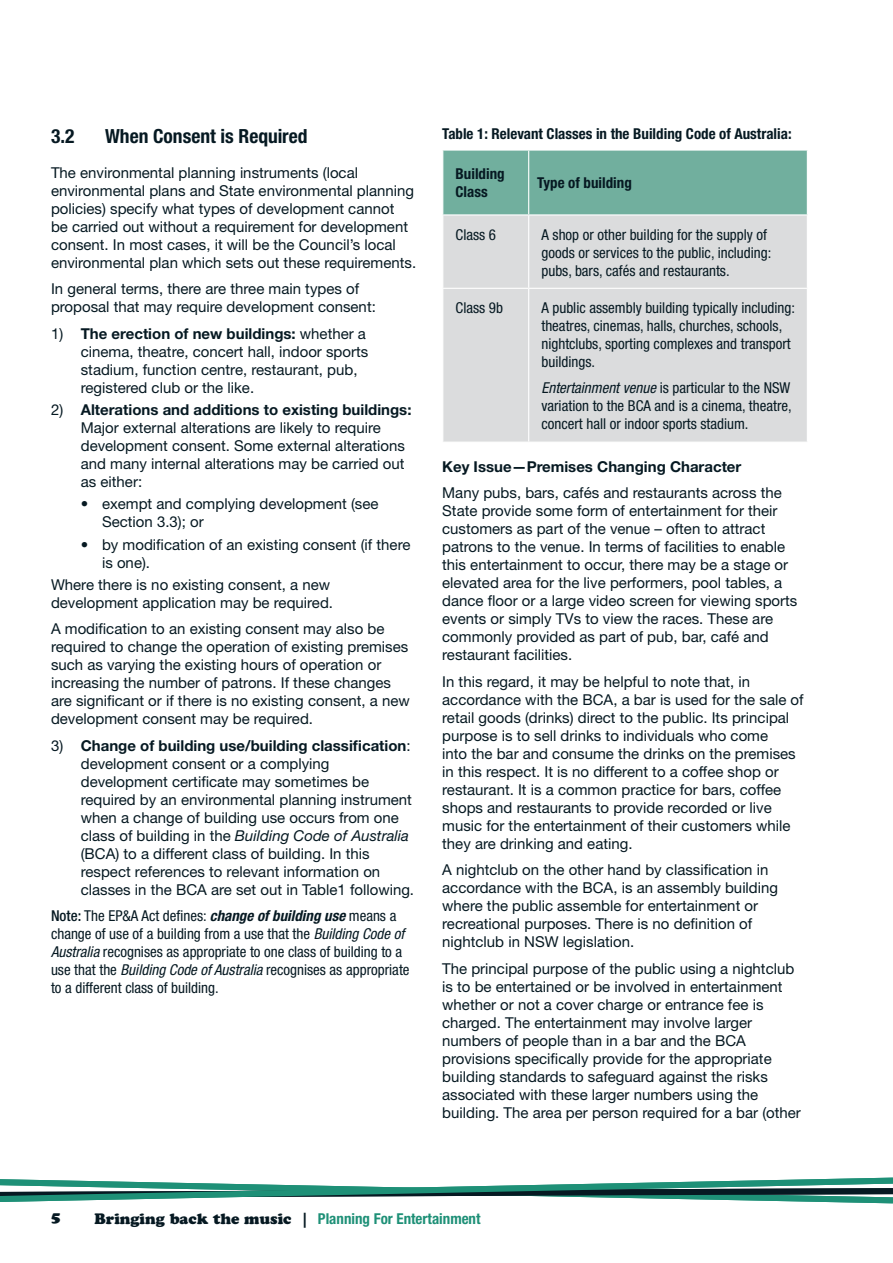
<style>
.page{position:relative;width:893px;height:1263px;background:#fff}
.page>*{position:absolute;margin:0;border:0;box-sizing:border-box;transform-origin:0 0}
.t1{font:700 condensed 19.5px "Helvetica Neue";color:#061922}
.t2{font:15px/18px "Helvetica Neue";color:#061922}
.t3{font:condensed 15px/18px "Helvetica Neue";color:#061922}
.t4{font:700 condensed 15px/18px "Helvetica Neue";color:#061922}
.t5{font:700 condensed 15px "Helvetica Neue";color:#1e9077}
.t6{font:700 15px "Helvetica Neue";color:#061922}
.t7{font:15px "Cooper Black Std";color:#061922}
.s1{font-weight:700}
.s2{font-style:italic}
.s3{font-weight:500}
.s4{font-weight:700;font-style:italic}
.s5{font-family:"Cooper Black Std";font-weight:400;font-stretch:normal;color:#061922}
</style>
<div class="page">
<svg style="left:0;top:1177px;width:893px;height:27px"></svg>
<div style="left:443px;top:151px;width:364px;height:63px;background:#71af9e"></div>
<div style="left:443px;top:215px;width:364px;height:227px;background:#dbdcdd"></div>
<hr style="left:528px;top:215px;width:1px;height:73px;background:#fff">
<hr style="left:442px;top:288px;width:87px;height:1px;background:#fff">
<hr style="left:529px;top:288px;width:279px;height:1px;background:#fff">
<hr style="left:528px;top:289px;width:1px;height:153px;background:#fff">
<hr style="left:528px;top:151px;width:1px;height:63px;background:#fff">
<h1 class="t1" style="left:51px;top:124px;width:25px">3.2</h1>
<h1 class="t1" style="left:105px;top:124px;width:204px">When Consent is Required</h1>
<p class="t2" style="left:51px;top:163px;width:367px">The environmental planning instruments (local environmental plans and State environmental planning policies) specify what types of development cannot<br>be carried out without a requirement for development consent. In most cases, it will be the Council’s local environmental plan which sets out these requirements.</p>
<p class="t2" style="left:51px;top:280px;width:326px">In general terms, there are three main types of proposal that may require development consent:</p>
<p class="t2" style="left:81px;top:324px;width:289px;text-indent:-30px">1) <span class="s1">The erection of new buildings:</span> whether a cinema, theatre, concert hall, indoor sports stadium, function centre, restaurant, pub, registered club or the like.</p>
<p class="t2" style="left:81px;top:400px;width:332px;text-indent:-30px">2) <span class="s1">Alterations and additions to existing buildings:<br></span>Major external alterations are likely to require development consent. Some external alterations and many internal alterations may be carried out as either:</p>
<p class="t2" style="left:102px;top:495px;width:278px;text-indent:-21px">• exempt and complying development (see<br>Section 3.3); or</p>
<p class="t2" style="left:102px;top:535px;width:310px;text-indent:-21px">• by modification of an existing consent (if there is one).</p>
<p class="t2" style="left:51px;top:575px;width:284px">Where there is no existing consent, a new development application may be required.</p>
<p class="t2" style="left:51px;top:620px;width:360px">A modification to an existing consent may also be required to change the operation of existing premises such as varying the existing hours of operation or increasing the number of patrons. If these changes are significant or if there is no existing consent, a new development consent may be required.</p>
<p class="t2" style="left:81px;top:736px;width:335px;text-indent:-30px">3) <span class="s1">Change of building use/building classification</span>: development consent or a complying development certificate may sometimes be required by an environmental planning instrument when a change of building use occurs from one class of building in the <span class="s2">Building Code of Australia </span>(BCA) to a different class of building. In this respect references to relevant information on classes in the BCA are set out in Table1 following.</p>
<p class="t3" style="left:51px;top:907px;width:360px"><span class="s3">Note:</span> The EP&amp;A Act defines: <span class="s4">change of building use</span> means a change of use of a building from a use that the <span class="s2">Building Code of Australia</span> recognises as appropriate to one class of building to a use that the <span class="s2">Building Code of Australia</span> recognises as appropriate to a different class of building.</p>
<p class="t4" style="left:442px;top:125px;width:351px">Table 1: Relevant Classes in the Building Code of Australia:</p>
<p class="t4" style="left:456px;top:165px;width:51px">Building<br>Class</p>
<p class="t4" style="left:537px;top:174px;width:96px">Type of building</p>
<p class="t3" style="left:456px;top:225px;width:42px">Class 6</p>
<p class="t3" style="left:541px;top:225px;width:231px">A shop or other building for the supply of goods or services to the public, including: pubs, bars, cafés and restaurants.</p>
<p class="t3" style="left:456px;top:298px;width:49px">Class 9b</p>
<p class="t3" style="left:541px;top:298px;width:255px">A public assembly building typically including: theatres, cinemas, halls, churches, schools, nightclubs, sporting complexes and transport buildings.</p>
<p class="t3" style="left:541px;top:379px;width:252px;text-align:justify"><span class="s2">Entertainment venue</span> is particular to the NSW variation to the BCA and is a cinema, theatre, concert hall or indoor sports stadium.</p>
<p class="t6" style="left:442px;top:457px;width:301px">Key Issue—Premises Changing Character</p>
<p class="t2" style="left:442px;top:484px;width:357px">Many pubs, bars, cafés and restaurants across the State provide some form of entertainment for their customers as part of the venue – often to attract patrons to the venue. In terms of facilities to enable this entertainment to occur, there may be a stage or elevated area for the live performers, pool tables, a dance floor or a large video screen for viewing sports events or simply TVs to view the races. These are commonly provided as part of pub, bar, café and restaurant facilities.</p>
<p class="t2" style="left:442px;top:672px;width:363px">In this regard, it may be helpful to note that, in accordance with the BCA, a bar is used for the sale of retail goods (drinks) direct to the public. Its principal purpose is to sell drinks to individuals who come<br>into the bar and consume the drinks on the premises in this respect. It is no different to a coffee shop or restaurant. It is a common practice for bars, coffee shops and restaurants to provide recorded or live music for the entertainment of their customers while they are drinking and eating.</p>
<p class="t2" style="left:442px;top:861px;width:337px">A nightclub on the other hand by classification in accordance with the BCA, is an assembly building where the public assemble for entertainment or recreational purposes. There is no definition of nightclub in NSW legislation.</p>
<p class="t2" style="left:442px;top:959px;width:360px">The principal purpose of the public using a nightclub is to be entertained or be involved in entertainment whether or not a cover charge or entrance fee is charged. The entertainment may involve larger numbers of people than in a bar and the BCA provisions specifically provide for the appropriate building standards to safeguard against the risks associated with these larger numbers using the building. The area per person required for a bar (other</p>
<p class="t7" style="left:51px;top:1208px;width:11px">5</p>
<p class="t5" style="left:95px;top:1209px;width:387px"><span class="s5">Bringing back the music |</span> Planning For Entertainment</p>
</div>
